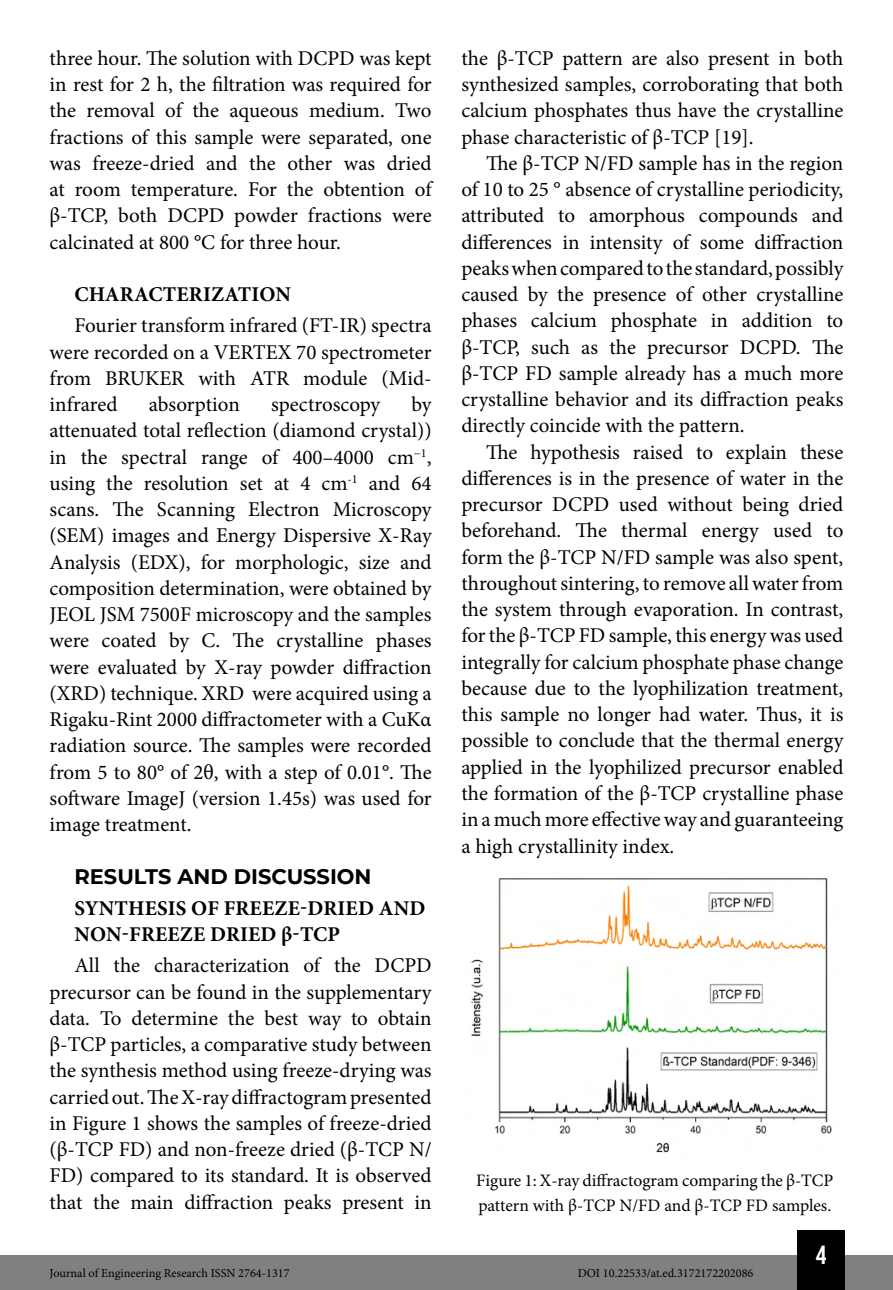
<style>
.page{position:relative;width:893px;height:1290px;background:#fff}
.page>*{position:absolute;margin:0;border:0;box-sizing:border-box;transform-origin:0 0}
.t1{font:26.25px "Bebas Kai";color:#fff}
.TXT{font:21px/26.2px "Minion Pro";color:#000;text-align:justify}
.SUB{font:700 21px/26.2px "Minion Pro";letter-spacing:.01em;color:#000}
.TITULO{font:700 21px "Montserrat";color:#000}
.Info_Imagem{font:17.5px/24.5px "Minion Pro";color:#000}
.t2{font:12.25px "Minion Pro";color:#000}
</style>
<div class="page">
<div style="left:0;top:1255px;width:893px;height:35px;background:#808080"></div>
<div style="left:797px;top:1230px;width:48px;height:60px;background:#000"></div>
<img style="left:471px;top:878px;width:361px;height:275px">
<p class="TXT" style="left:50px;top:45px;width:384px">three hour. The solution with DCPD was kept in rest for 2 h, the filtration was required for the removal of the aqueous medium. Two fractions of this sample were separated, one was freeze-dried and the other was dried at room temperature. For the obtention of β-TCP, both DCPD powder fractions were calcinated at 800 °C for three hour.</p>
<p class="SUB" style="left:75px;top:281px;width:218px">CHARACTERIZATION</p>
<p class="TXT" style="left:50px;top:313px;width:383px;text-indent:25px">Fourier transform infrared (FT-IR) spectra were recorded on a VERTEX 70 spectrometer from BRUKER with ATR module (Mid&shy;infrared</p>
<p class="TXT" style="left:50px;top:391px;width:384px;text-indent:362px">by attenuated total reflection (diamond crystal)) in the spectral range of 400–4000 cm<sup>−1</sup>, using the resolution set at 4 cm<sup>-1</sup> and 64 scans. The Scanning Electron Microscopy (SEM) images and Energy Dispersive X-Ray Analysis (EDX), for morphologic, size and composition determination, were obtained by JEOL JSM 7500F microscopy and the samples were coated by C. The crystalline phases were evaluated by X-ray powder diffraction (XRD) technique. XRD were acquired using a Rigaku-Rint 2000 diffractometer with a CuKα radiation source. The samples were recorded from 5 to 80° of 2θ, with a step of 0.01°. The software ImageJ (version 1.45s) was used for image treatment.</p>
<p class="TITULO" style="left:74px;top:861px;width:299px">RESULTS AND DISCUSSION</p>
<p class="SUB" style="left:75px;top:895px;width:352px">SYNTHESIS OF FREEZE-DRIED AND<br>NON-FREEZE DRIED β-TCP</p>
<p class="TXT" style="left:50px;top:953px;width:384px;text-indent:25px">All the characterization of the DCPD precursor can be found in the supplementary data. To determine the best way to obtain β-TCP particles, a comparative study between the synthesis method using freeze-drying was carried out. The X-ray diffractogram presented in Figure 1 shows the samples of freeze-dried (β-TCP FD) and non-freeze dried (β-TCP N/ FD) compared to its standard. It is observed that the main diffraction peaks present in</p>
<p class="TXT" style="left:149px;top:391px;width:92px">absorption</p>
<p class="TXT" style="left:271px;top:391px;width:111px">spectroscopy</p>
<p class="TXT" style="left:461px;top:45px;width:383px">the β-TCP pattern are also present in both synthesized samples, corroborating that both calcium phosphates thus have the crystalline phase characteristic of β-TCP [19].</p>
<p class="TXT" style="left:461px;top:150px;width:384px;text-indent:25px">The β-TCP N/FD sample has in the region of 10 to 25 ° absence of crystalline periodicity, attributed to amorphous compounds and differences in intensity of some diffraction peaks when compared to the standard, possibly caused by the presence of other crystalline phases calcium phosphate in addition to β-TCP, such as the precursor DCPD. The β-TCP FD sample already has a much more crystalline behavior and its diffraction peaks directly coincide with the pattern.</p>
<p class="TXT" style="left:461px;top:439px;width:384px;text-indent:25px">The hypothesis raised to explain these differences is in the presence of water in the precursor DCPD used without being dried beforehand. The thermal energy used to form the β-TCP N/FD sample was also spent, throughout sintering, to remove all water from the system through evaporation. In contrast, for the β-TCP FD sample, this energy was used integrally for calcium phosphate phase change because due to the lyophilization treatment, this sample no longer had water. Thus, it is possible to conclude that the thermal energy applied in the lyophilized precursor enabled the formation of the β-TCP crystalline phase in a much more effective way and guaranteeing a high crystallinity index.</p>
<p class="Info_Imagem" style="left:476px;top:1168px;width:359px">Figure 1: X-ray diffractogram comparing the β-TCP pattern with β-TCP N/FD and β-TCP FD samples.</p>
<p class="t1" style="left:816px;top:1241px;width:12px">4</p>
<p class="t2" style="left:50px;top:1265px;width:242px">Journal of Engineering Research ISSN 2764-1317</p>
<p class="t2" style="left:578px;top:1265px;width:177px">DOI 10.22533/at.ed.3172172202086</p>
</div>
